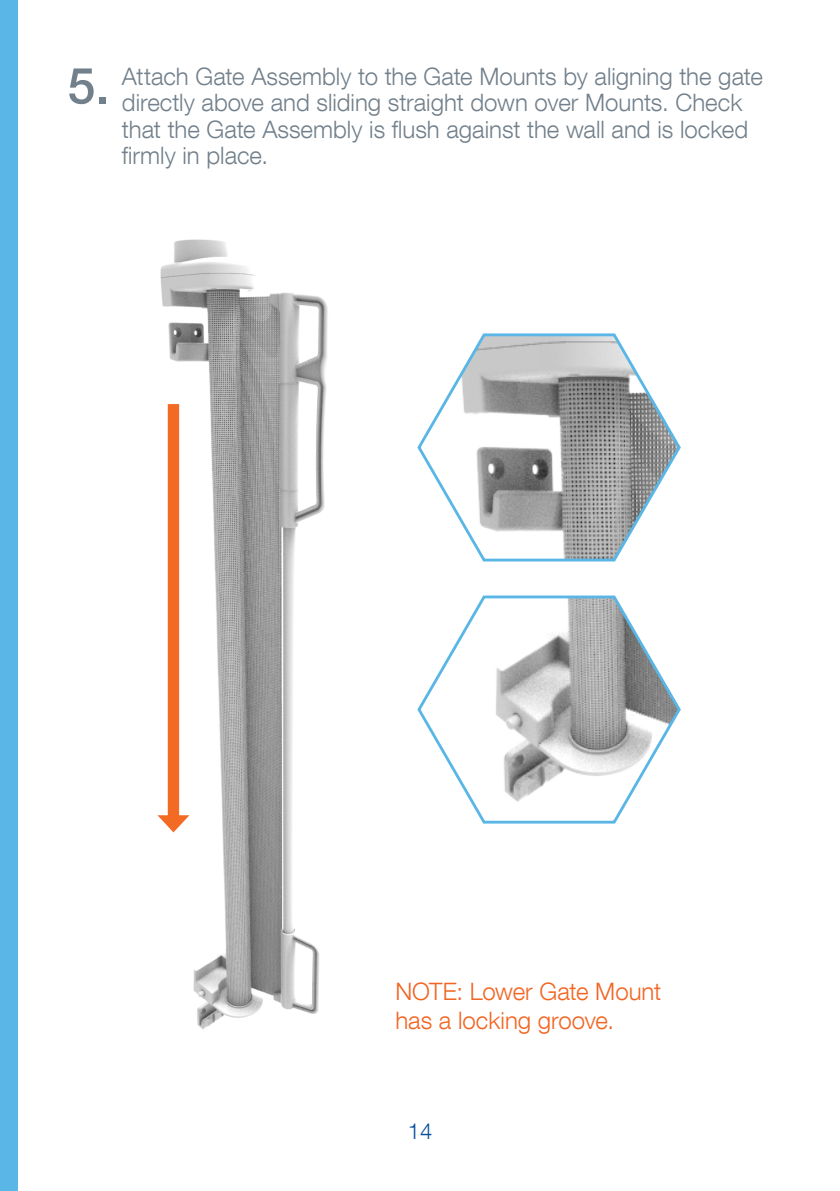
<style>
.page{position:relative;width:840px;height:1191px;background:#fff}
.page>*{position:absolute;margin:0;border:0;box-sizing:border-box;transform-origin:0 0}
.t1{font:300 24px/26.4px "Helvetica Neue LT Com";color:#72808b}
.t2{font:300 24px/28.8px "Helvetica Neue LT Com";color:#f26522}
.t3{font:300 22px "Helvetica Neue LT Com";color:#084f9c}
.s1{font-weight:500;font-size:50px}
</style>
<div class="page">
<div style="left:0;top:0;width:17px;height:1191px;background:#59b6e7"></div>
<img style="left:160px;top:239px;width:168px;height:790px">
<svg style="left:417px;top:333px;width:264px;height:229px"></svg>
<svg style="left:417px;top:595px;width:264px;height:229px"></svg>
<div style="left:168px;top:404px;width:11px;height:417px;background:#f26a24"></div>
<svg style="left:157px;top:815px;width:32px;height:17px"></svg>
<p class="t1" style="left:122px;top:63px;width:642px;text-indent:-54px"><span class="s1">5.</span> Attach Gate Assembly to the Gate Mounts by aligning the gate directly above and sliding straight down over Mounts. Check that the Gate Assembly is flush against the wall and is locked firmly in place.</p>
<p class="t2" style="left:395px;top:976px;width:267px">NOTE: Lower Gate Mount has a locking groove.</p>
<p class="t3" style="left:408px;top:1117px;width:26px">14</p>
</div>
